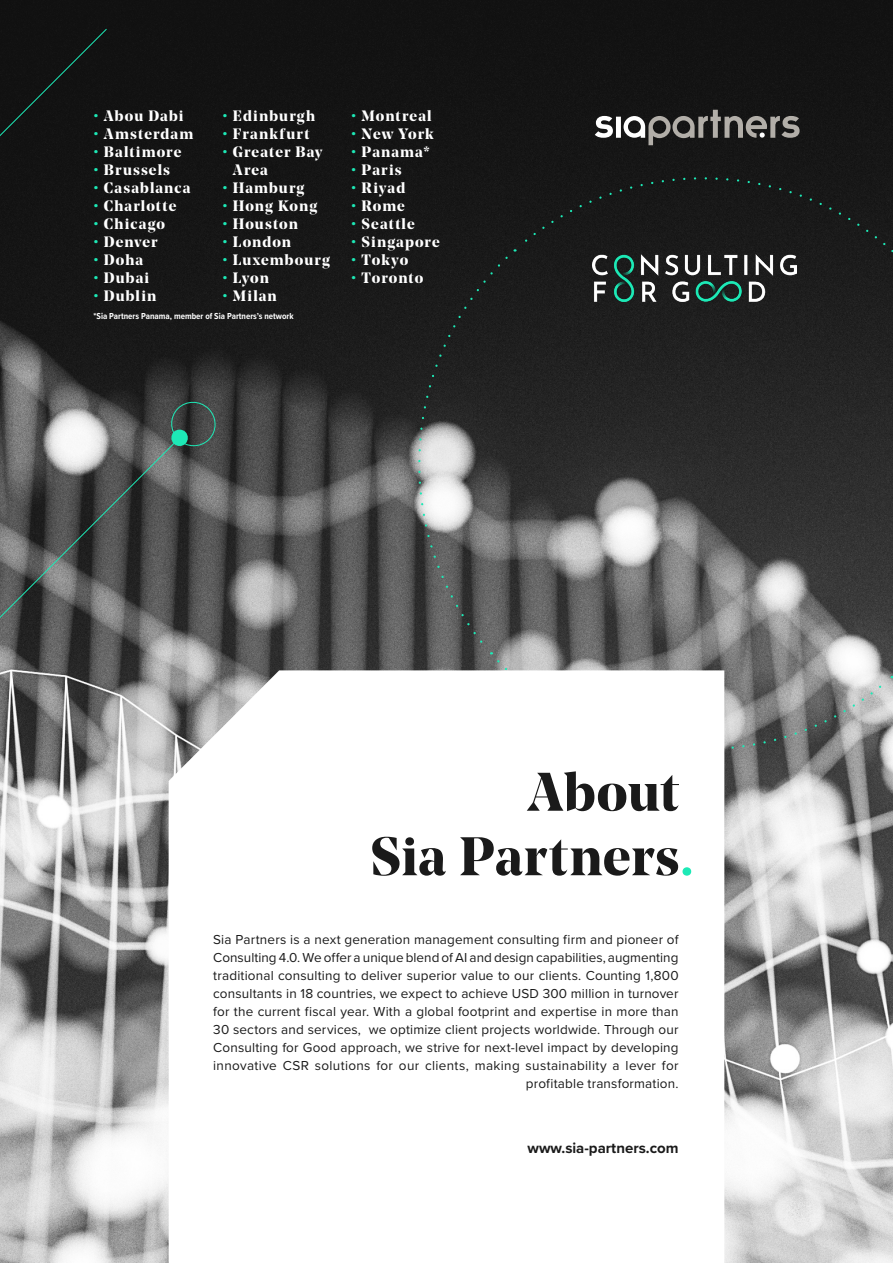
<style>
.page{position:relative;width:893px;height:1263px;background:#fff}
.page>*{position:absolute;margin:0;border:0;box-sizing:border-box;transform-origin:0 0}
.t1{font:700 54px/64.5px "Noe Display";letter-spacing:.01em;color:#1a1a1a;text-align:right}
.t2{font:700 15px/18px "Noe Display";letter-spacing:.07em;color:#fff}
.t3{font:700 15px "Proxima Nova";color:#1a1a1a}
.t4{font:700 15px "Noe Display";letter-spacing:.09em;color:#fff}
.t5{font:13.5px/18px "Proxima Nova";letter-spacing:.01em;color:#1a1a1a;text-align:right}
.t6{font:700 9px "Proxima Nova Cond";color:#fff}
.s1{color:#1de9b6}
</style>
<div class="page">
<img style="left:0;top:0;width:893px;height:1263px">
<div style="left:334px;top:67px;width:559px;height:647px;background:#000;opacity:.28"></div>
<div style="left:515px;top:148px;width:378px;height:121px;background:#181818"></div>
<svg style="left:389px;top:254px;width:121px;height:398px;background:#4c4c4c"></svg>
<svg style="left:495px;top:658px;width:396px;height:121px;background:#898a89"></svg>
<svg style="left:0;top:400px;width:218px;height:276px;background:#5c5f5e"></svg>
<div style="left:0;top:28px;width:108px;height:129px;background:#121212"></div>
<img style="left:593px;top:255px;width:203px;height:46px">
<svg style="left:169px;top:670px;width:555px;height:593px"></svg>
<svg style="left:595px;top:110px;width:205px;height:35px;background:#4d4c4b"></svg>
<p class="t2" style="left:94px;top:107px;width:91px"><span class="s1">•</span> Abou Dabi</p>
<p class="t2" style="left:94px;top:125px;width:101px"><span class="s1">•</span> Amsterdam</p>
<p class="t2" style="left:94px;top:143px;width:89px"><span class="s1">•</span> Baltimore</p>
<p class="t2" style="left:94px;top:161px;width:78px"><span class="s1">•</span> Brussels</p>
<p class="t2" style="left:94px;top:179px;width:98px"><span class="s1">•</span> Casablanca</p>
<p class="t2" style="left:94px;top:197px;width:84px"><span class="s1">•</span> Charlotte</p>
<p class="t2" style="left:94px;top:215px;width:73px"><span class="s1">•</span> Chicago</p>
<p class="t2" style="left:94px;top:233px;width:66px"><span class="s1">•</span> Denver</p>
<p class="t2" style="left:94px;top:251px;width:51px"><span class="s1">•</span> Doha</p>
<p class="t2" style="left:94px;top:269px;width:57px"><span class="s1">•</span> Dubai</p>
<p class="t2" style="left:94px;top:287px;width:64px"><span class="s1">•</span> Dublin</p>
<p class="t2" style="left:222px;top:107px;width:94px"><span class="s1">•</span> Edinburgh</p>
<p class="t4" style="left:222px;top:124px;width:89px"><span class="s1">•</span> Frankfurt</p>
<p class="t2" style="left:233px;top:143px;width:91px;text-indent:-10px"><span class="s1">•</span> Greater Bay<br>Area</p>
<p class="t2" style="left:222px;top:179px;width:84px"><span class="s1">•</span> Hamburg</p>
<p class="t2" style="left:222px;top:197px;width:96px"><span class="s1">•</span> Hong Kong</p>
<p class="t2" style="left:222px;top:215px;width:77px"><span class="s1">•</span> Houston</p>
<p class="t2" style="left:222px;top:233px;width:70px"><span class="s1">•</span> London</p>
<p class="t2" style="left:222px;top:251px;width:109px"><span class="s1">•</span> Luxembourg</p>
<p class="t2" style="left:222px;top:269px;width:48px"><span class="s1">•</span> Lyon</p>
<p class="t2" style="left:222px;top:287px;width:56px"><span class="s1">•</span> Milan</p>
<p class="t6" style="left:94px;top:309px;width:202px">*Sia Partners Panama, member of Sia Partners’s network</p>
<p class="t2" style="left:351px;top:107px;width:82px"><span class="s1">•</span> Montreal</p>
<p class="t2" style="left:351px;top:125px;width:84px"><span class="s1">•</span> New York</p>
<p class="t2" style="left:351px;top:143px;width:80px"><span class="s1">•</span> Panama*</p>
<p class="t2" style="left:351px;top:161px;width:52px"><span class="s1">•</span> Paris</p>
<p class="t2" style="left:351px;top:179px;width:56px"><span class="s1">•</span> Riyad</p>
<p class="t2" style="left:351px;top:197px;width:55px"><span class="s1">•</span> Rome</p>
<p class="t2" style="left:351px;top:215px;width:65px"><span class="s1">•</span> Seattle</p>
<p class="t2" style="left:351px;top:233px;width:90px"><span class="s1">•</span> Singapore</p>
<p class="t2" style="left:351px;top:251px;width:59px"><span class="s1">•</span> Tokyo</p>
<p class="t2" style="left:351px;top:269px;width:74px"><span class="s1">•</span> Toronto</p>
<h1 class="t1" style="left:370px;top:759px;width:325px">About<br>Sia Partners<span class="s1">.</span></h1>
<p class="t5" style="left:213px;top:930px;width:467px">Sia Partners is a next generation management consulting firm and pioneer of Consulting 4.0. We offer a unique blend of AI and design capabilities, augmenting traditional consulting to deliver superior value to our clients. Counting 1,800 consultants in 18 countries, we expect to achieve USD 300 million in turnover for the current fiscal year. With a global footprint and expertise in more than 30 sectors and services, we optimize client projects worldwide. Through our Consulting for Good approach, we strive for next-level impact by developing innovative CSR solutions for our clients, making sustainability a lever for profitable transformation.</p>
<p class="t3" style="left:527px;top:1137px;width:153px">www.sia-partners.com</p>
</div>
